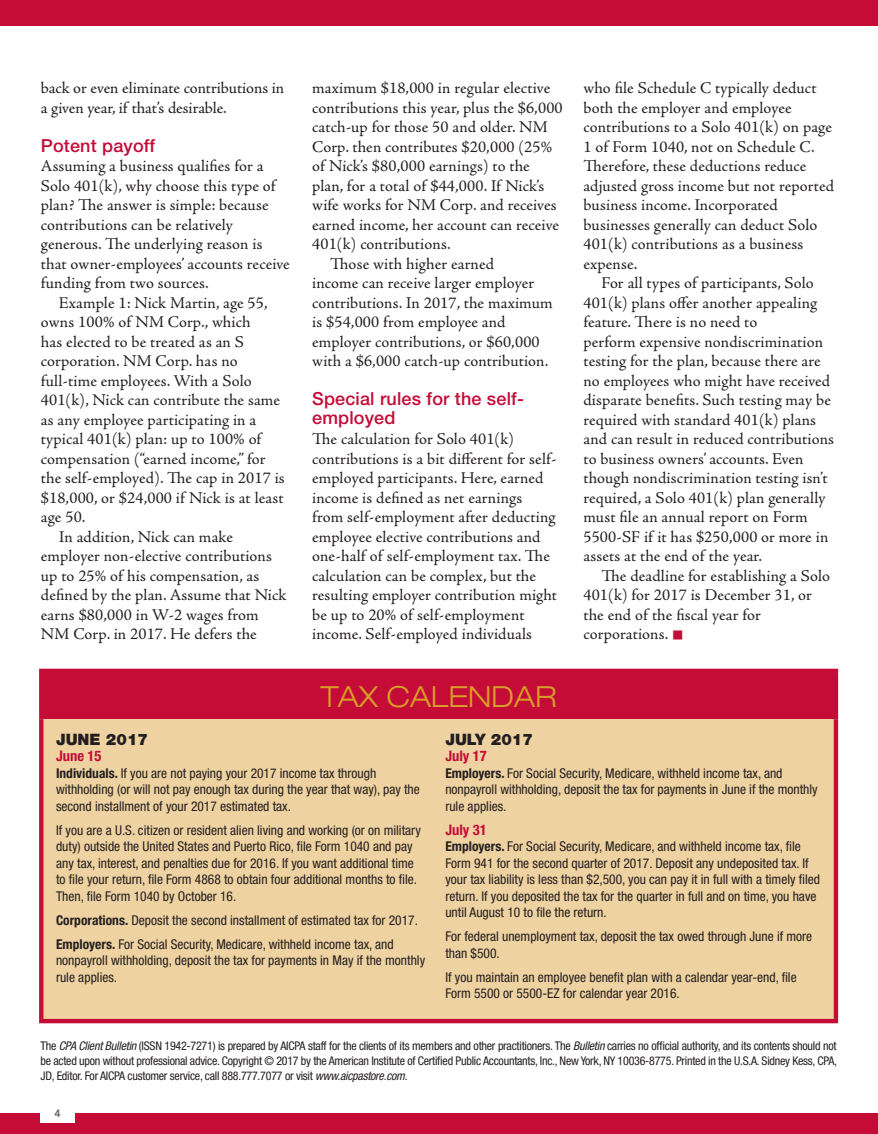
<style>
.page{position:relative;width:878px;height:1134px;background:#fff}
.page>*{position:absolute;margin:0;border:0;box-sizing:border-box;transform-origin:0 0}
.t1{font:300 expanded 29.1px "Helvetica Neue";color:#d79f27}
.t2{font:500 18px/19.5px "Helvetica Neue";letter-spacing:.01em;color:#c40c37}
.t3{font:16.5px/19.5px "Adobe Jenson Pro";letter-spacing:.005em;color:#231f20}
.t4{font:900 15.75px "Helvetica Neue";color:#231f20}
.t5{font:700 condensed 14.55px "Helvetica Neue";color:#c40c37}
.t6{font:condensed 13.5px/16.5px "Helvetica Neue";color:#231f20}
.t7{font:condensed 12px/15px "Helvetica Neue";letter-spacing:-.02em;color:#231f20;text-align:justify}
.t8{font:800 10.5px "Avenir";color:#636366}
.s1{font-weight:700}
.s2{font-style:italic}
</style>
<div class="page">
<div style="left:0;top:0;width:878px;height:26px;background:#c40c37"></div>
<div style="left:0;top:1113px;width:878px;height:21px;background:#c40c37"></div>
<div style="left:40px;top:1104px;width:35px;height:19px;background:#fff"></div>
<div style="left:41px;top:671px;width:794px;height:49px;background:#c40c37"></div>
<div style="left:41px;top:720px;width:794px;height:301px;background:#efd2a1"></div>
<hr style="left:39px;top:669px;width:799px;height:4px;background:#c40c37">
<svg style="left:39px;top:673px;width:4px;height:47px"></svg>
<div style="left:833px;top:673px;width:5px;height:47px;background:#c40c37"></div>
<svg style="left:39px;top:720px;width:4px;height:299px"></svg>
<div style="left:833px;top:720px;width:5px;height:299px;background:#c40c37"></div>
<hr style="left:39px;top:1019px;width:799px;height:4px;background:#c40c37">
<p class="t3" style="left:41px;top:78px;width:245px">back or even eliminate contributions in a given year, if that’s desirable.</p>
<p class="t2" style="left:41px;top:135px;width:116px">Potent payoff</p>
<p class="t3" style="left:41px;top:156px;width:250px">Assuming a business qualifies for a Solo 401(k), why choose this type of plan? The answer is simple: because contributions can be relatively generous. The underlying reason is that owner-employees’ accounts receive funding from two sources.</p>
<p class="t3" style="left:59px;top:293px;width:210px">Example 1: Nick Martin, age 55,</p>
<p class="t3" style="left:41px;top:312px;width:211px">owns 100% of NM Corp., which</p>
<p class="t3" style="left:41px;top:332px;width:204px">has elected to be treated as an S</p>
<p class="t3" style="left:41px;top:351px;width:198px">corporation. NM Corp. has no</p>
<p class="t3" style="left:41px;top:371px;width:212px">full-time employees. With a Solo</p>
<p class="t3" style="left:41px;top:390px;width:241px">401(k), Nick can contribute the same</p>
<p class="t3" style="left:41px;top:410px;width:217px">as any employee participating in a</p>
<p class="t3" style="left:41px;top:429px;width:222px">typical 401(k) plan: up to 100% of</p>
<p class="t3" style="left:41px;top:449px;width:226px">compensation (“earned income,” for</p>
<p class="t3" style="left:41px;top:468px;width:245px">the self-employed). The cap in 2017 is</p>
<p class="t3" style="left:41px;top:488px;width:244px">$18,000, or $24,000 if Nick is at least</p>
<p class="t3" style="left:41px;top:507px;width:46px">age 50.</p>
<p class="t3" style="left:59px;top:527px;width:176px">In addition, Nick can make</p>
<p class="t3" style="left:41px;top:546px;width:232px">employer non-elective contributions</p>
<p class="t3" style="left:41px;top:566px;width:220px">up to 25% of his compensation, as</p>
<p class="t3" style="left:41px;top:585px;width:247px">defined by the plan. Assume that Nick</p>
<p class="t3" style="left:41px;top:605px;width:219px">earns $80,000 in W-2 wages from</p>
<p class="t3" style="left:41px;top:624px;width:217px">NM Corp. in 2017. He defers the</p>
<p class="t3" style="left:312px;top:78px;width:239px">maximum $18,000 in regular elective</p>
<p class="t3" style="left:312px;top:98px;width:252px">contributions this year, plus the $6,000</p>
<p class="t3" style="left:312px;top:117px;width:237px">catch-up for those 50 and older. NM</p>
<p class="t3" style="left:312px;top:137px;width:241px">Corp. then contributes $20,000 (25%</p>
<p class="t3" style="left:312px;top:156px;width:219px">of Nick’s $80,000 earnings) to the</p>
<p class="t3" style="left:312px;top:176px;width:233px">plan, for a total of $44,000. If Nick’s</p>
<p class="t3" style="left:312px;top:195px;width:246px">wife works for NM Corp. and receives</p>
<p class="t3" style="left:312px;top:215px;width:248px">earned income, her account can receive</p>
<p class="t3" style="left:312px;top:234px;width:140px">401(k) contributions.</p>
<p class="t3" style="left:330px;top:254px;width:165px">Those with higher earned</p>
<p class="t3" style="left:312px;top:273px;width:223px">income can receive larger employer</p>
<p class="t3" style="left:312px;top:293px;width:242px">contributions. In 2017, the maximum</p>
<p class="t3" style="left:312px;top:312px;width:195px">is $54,000 from employee and</p>
<p class="t3" style="left:312px;top:332px;width:229px">employer contributions, or $60,000</p>
<p class="t3" style="left:312px;top:352px;width:238px">with a $6,000 catch-up contribution.</p>
<p class="t2" style="left:312px;top:389px;width:213px">Special rules for the self&shy;employed</p>
<p class="t3" style="left:312px;top:429px;width:246px">The calculation for Solo 401(k) contributions is a bit different for self&shy;employed participants. Here, earned income is defined as net earnings from self-employment after deducting employee elective contributions and one-half of self-employment tax. The calculation can be complex, but the resulting employer contribution might be up to 20% of self-employment income. Self-employed individuals</p>
<h1 class="t1" style="left:320px;top:679px;width:238px">TAX CALENDAR</h1>
<p class="t3" style="left:583px;top:78px;width:252px">who file Schedule C typically deduct both the employer and employee contributions to a Solo 401(k) on page<br>1 of Form 1040, not on Schedule C.<br>Therefore, these deductions reduce adjusted gross income but not reported business income. Incorporated businesses generally can deduct Solo<br>401(k) contributions as a business expense.</p>
<p class="t3" style="left:583px;top:273px;width:252px;text-indent:18px">For all types of participants, Solo 401(k) plans offer another appealing feature. There is no need to<br>perform expensive nondiscrimination testing for the plan, because there are no employees who might have received disparate benefits. Such testing may be required with standard 401(k) plans and can result in reduced contributions to business owners’ accounts. Even though nondiscrimination testing isn’t required, a Solo 401(k) plan generally must file an annual report on Form 5500-SF if it has $250,000 or more in assets at the end of the year.</p>
<p class="t3" style="left:583px;top:566px;width:248px;text-indent:18px">The deadline for establishing a Solo<br>401(k) for 2017 is December 31, or the end of the fiscal year for corporations.</p>
<p class="t4" style="left:56px;top:730px;width:93px">JUNE 2017</p>
<p class="t5" style="left:56px;top:747px;width:47px">June 15</p>
<p class="t6" style="left:56px;top:765px;width:365px"><span class="s1">Individuals.</span> If you are not paying your 2017 income tax through withholding (or will not pay enough tax during the year that way), pay the second installment of your 2017 estimated tax.</p>
<p class="t6" style="left:56px;top:822px;width:366px">If you are a U.S. citizen or resident alien living and working (or on military duty) outside the United States and Puerto Rico, file Form 1040 and pay any tax, interest, and penalties due for 2016. If you want additional time to file your return, file Form 4868 to obtain four additional months to file.<br>Then, file Form 1040 by October 16.</p>
<p class="t6" style="left:56px;top:908px;width:363px;line-height:24px"><span class="s1">Corporations.</span> Deposit the second installment of estimated tax for 2017.<br><span class="s1">Employers.</span> For Social Security, Medicare, withheld income tax, and</p>
<p class="t6" style="left:56px;top:952px;width:370px">nonpayroll withholding, deposit the tax for payments in May if the monthly rule applies.</p>
<p class="t4" style="left:445px;top:730px;width:89px">JULY 2017</p>
<p class="t5" style="left:445px;top:747px;width:43px">July 17</p>
<p class="t6" style="left:445px;top:765px;width:374px"><span class="s1">Employers.</span> For Social Security, Medicare, withheld income tax, and nonpayroll withholding, deposit the tax for payments in June if the monthly rule applies.</p>
<p class="t5" style="left:445px;top:821px;width:43px">July 31</p>
<p class="t6" style="left:445px;top:838px;width:376px"><span class="s1">Employers.</span> For Social Security, Medicare, and withheld income tax, file Form 941 for the second quarter of 2017. Deposit any undeposited tax. If your tax liability is less than $2,500, you can pay it in full with a timely filed return. If you deposited the tax for the quarter in full and on time, you have until August 10 to file the return.</p>
<p class="t6" style="left:445px;top:928px;width:368px">For federal unemployment tax, deposit the tax owed through June if more than $500.</p>
<p class="t6" style="left:445px;top:969px;width:353px">If you maintain an employee benefit plan with a calendar year-end, file<br>Form 5500 or 5500-EZ for calendar year 2016.</p>
<p class="t7" style="left:40px;top:1038px;width:798px">The <span class="s2">CPA Client Bulletin</span> (ISSN 1942-7271) is prepared by AICPA staff for the clients of its members and other practitioners. The <span class="s2">Bulletin</span> carries no official authority, and its contents should not be acted upon without professional advice. Copyright © 2017 by the American Institute of Certified Public Accountants, Inc., New York, NY 10036-8775. Printed in the U.S.A. Sidney Kess, CPA, JD, Editor. For AICPA customer service, call 888.777.7077 or visit <span class="s2">www.aicpastore.com</span>.</p>
<p class="t8" style="left:55px;top:1107px;width:8px">4</p>
</div>
